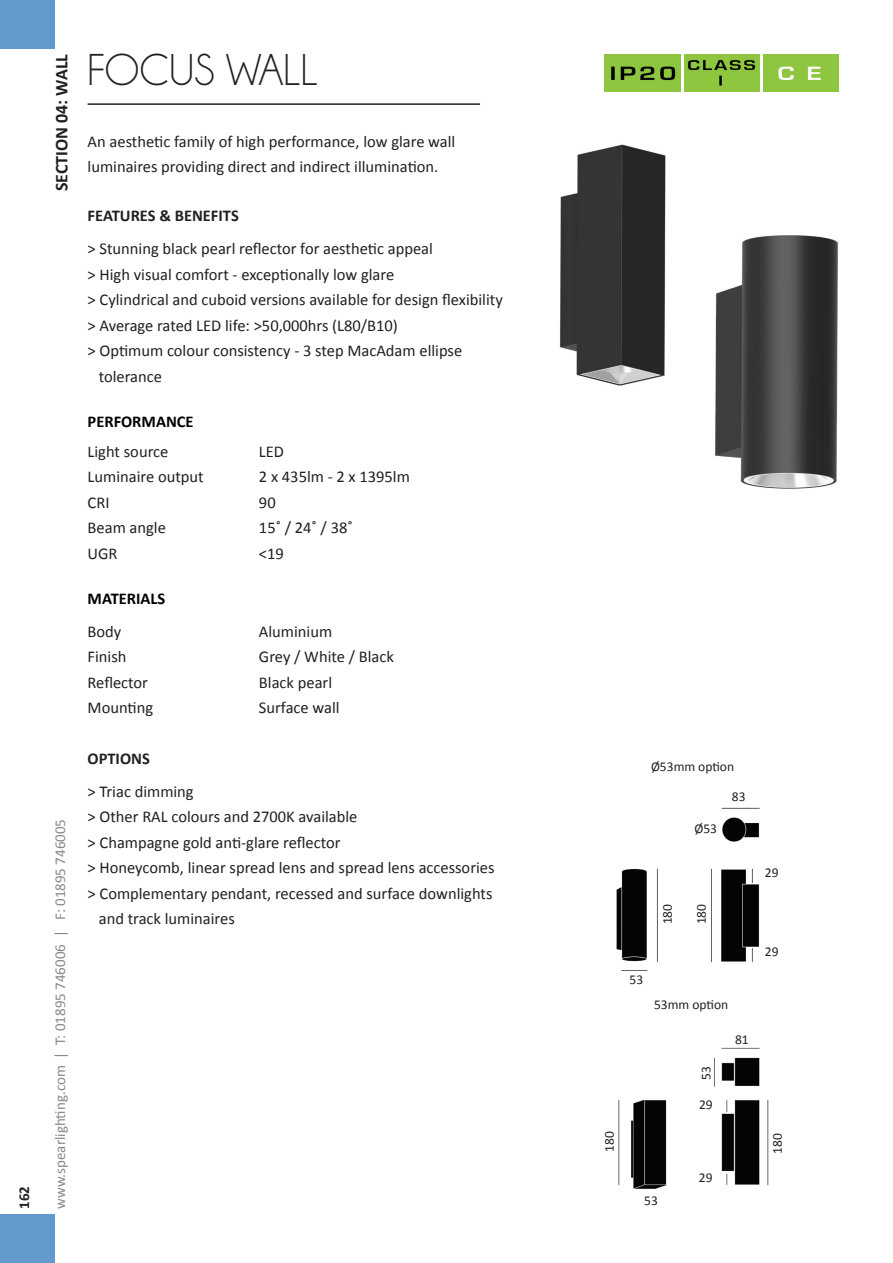
<style>
.page{position:relative;width:893px;height:1263px;background:#fff}
.page>*{position:absolute;margin:0;border:0;box-sizing:border-box;transform-origin:0 0}
.t1{font:45px "Champagne&Limousines";color:#231f20}
.t2{font:700 18px "Calibri";color:#231f20}
.t3{font:16.5px/25.5px "Calibri";color:#231f20}
.t4{font:700 16.5px "Calibri";color:#231f20}
.t5{font:700 16.5px "Calibri";color:#000}
.t6{font:15px "Calibri";color:#86888b}
.t7{font:700 15px "Calibri";color:#231f20}
.t8{font:13.5px "Calibri";color:#231f20}
</style>
<div class="page">
<img style="left:616px;top:807px;width:144px;height:164px">
<img style="left:618px;top:1047px;width:151px;height:142px">
<hr style="left:88px;top:103px;width:392px;height:2px;background:#231f20">
<img style="left:604px;top:54px;width:76px;height:38px">
<img style="left:684px;top:54px;width:75px;height:38px">
<img style="left:763px;top:54px;width:76px;height:38px">
<img style="left:560px;top:144px;width:106px;height:242px">
<img style="left:715px;top:235px;width:123px;height:254px">
<div style="left:0;top:0;width:54px;height:49px;background:#639ace"></div>
<div style="left:0;top:1214px;width:54px;height:49px;background:#639ace"></div>
<p class="t7" style="left:15px;top:1209px;width:24px;rotate:-90deg">162</p>
<p class="t2" style="left:50px;top:191px;width:139px;rotate:-90deg">SECTION 04: WALL</p>
<p class="t1" style="left:88px;top:47px;width:232px">FOCUS WALL</p>
<p class="t3" style="left:88px;top:129px;width:369px">An aesthetic family of high performance, low glare wall luminaires providing direct and indirect illumination.</p>
<p class="t4" style="left:88px;top:205px;width:153px">FEATURES &amp; BENEFITS</p>
<p class="t3" style="left:88px;top:236px;width:347px">&gt; Stunning black pearl reflector for aesthetic appeal</p>
<p class="t3" style="left:88px;top:262px;width:308px">&gt; High visual comfort - exceptionally low glare</p>
<p class="t3" style="left:88px;top:287px;width:417px">&gt; Cylindrical and cuboid versions available for design flexibility</p>
<p class="t3" style="left:88px;top:313px;width:312px">&gt; Average rated LED life: &gt;50,000hrs (L80/B10)</p>
<p class="t3" style="left:88px;top:338px;width:376px">&gt; Optimum colour consistency - 3 step MacAdam ellipse</p>
<p class="t3" style="left:99px;top:364px;width:65px">tolerance</p>
<p class="t5" style="left:88px;top:411px;width:108px">PERFORMANCE</p>
<p class="t3" style="left:88px;top:439px;width:82px">Light source</p>
<p class="t3" style="left:88px;top:464px;width:118px">Luminaire output</p>
<p class="t3" style="left:88px;top:490px;width:23px">CRI</p>
<p class="t3" style="left:88px;top:515px;width:80px">Beam angle</p>
<p class="t3" style="left:88px;top:541px;width:31px">UGR</p>
<p class="t5" style="left:88px;top:588px;width:79px">MATERIALS</p>
<p class="t3" style="left:88px;top:619px;width:35px">Body</p>
<p class="t3" style="left:88px;top:644px;width:40px">Finish</p>
<p class="t3" style="left:88px;top:670px;width:62px">Reflector</p>
<p class="t3" style="left:88px;top:695px;width:67px">Mounting</p>
<p class="t4" style="left:88px;top:748px;width:64px">OPTIONS</p>
<p class="t3" style="left:88px;top:778px;width:108px">&gt; Triac dimming</p>
<p class="t3" style="left:88px;top:804px;width:271px">&gt; Other RAL colours and 2700K available</p>
<p class="t3" style="left:88px;top:829px;width:254px">&gt; Champagne gold anti-glare reflector</p>
<p class="t3" style="left:88px;top:855px;width:408px">&gt; Honeycomb, linear spread lens and spread lens accessories</p>
<p class="t3" style="left:88px;top:880px;width:406px">&gt; Complementary pendant, recessed and surface downlights</p>
<p class="t3" style="left:99px;top:906px;width:138px">and track luminaires</p>
<p class="t3" style="left:259px;top:439px;width:27px">LED</p>
<p class="t3" style="left:259px;top:464px;width:152px">2 x 435lm - 2 x 1395lm</p>
<p class="t3" style="left:259px;top:490px;width:18px">90</p>
<p class="t3" style="left:259px;top:515px;width:95px">15˚ / 24˚ / 38˚</p>
<p class="t3" style="left:259px;top:541px;width:26px">&lt;19</p>
<p class="t3" style="left:259px;top:619px;width:75px">Aluminium</p>
<p class="t3" style="left:259px;top:644px;width:137px">Grey / White / Black</p>
<p class="t3" style="left:259px;top:670px;width:75px">Black pearl</p>
<p class="t3" style="left:259px;top:695px;width:82px">Surface wall</p>
<p class="t8" style="left:651px;top:758px;width:85px">Ø53mm option</p>
<p class="t8" style="left:732px;top:788px;width:15px">83</p>
<p class="t6" style="left:51px;top:1209px;width:392px;rotate:-90deg">www.spearlighting.com | T: 01895 746006 | F: 01895 746005</p>
<p class="t8" style="left:694px;top:820px;width:24px">Ø53</p>
<p class="t8" style="left:659px;top:924px;width:22px;rotate:-90deg">180</p>
<p class="t8" style="left:693px;top:924px;width:22px;rotate:-90deg">180</p>
<p class="t8" style="left:630px;top:971px;width:15px">53</p>
<p class="t8" style="left:654px;top:996px;width:76px">53mm option</p>
<p class="t8" style="left:735px;top:1031px;width:15px">81</p>
<p class="t8" style="left:697px;top:1080px;width:15px;rotate:-90deg">53</p>
<p class="t8" style="left:699px;top:1096px;width:15px">29</p>
<p class="t8" style="left:601px;top:1152px;width:22px;rotate:-90deg">180</p>
<p class="t8" style="left:699px;top:1168px;width:15px">29</p>
<p class="t8" style="left:644px;top:1191px;width:15px">53</p>
<p class="t8" style="left:765px;top:864px;width:15px">29</p>
<p class="t8" style="left:765px;top:943px;width:15px">29</p>
<p class="t8" style="left:769px;top:1154px;width:22px;rotate:-90deg">180</p>
</div>
